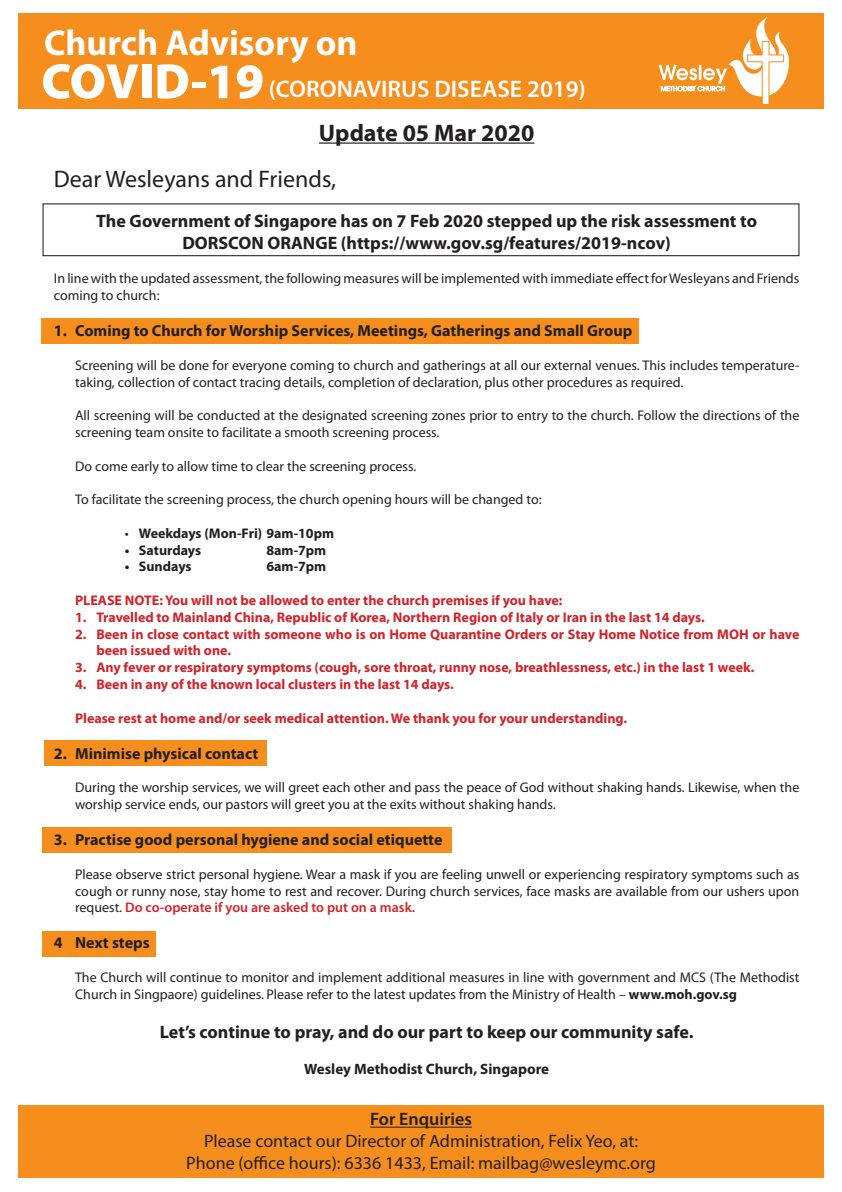
<style>
.page{position:relative;width:842px;height:1192px;background:#fff}
.page>*{position:absolute;margin:0;border:0;box-sizing:border-box;transform-origin:0 0}
.t1{font:700 36px "Myriad Pro";color:#fff}
.t2{font:600 24px "Myriad Pro";color:#fff}
.t3{font:24px "Myriad Pro";color:#231f20}
.t4{font:700 24px "Myriad Pro";color:#231f20}
.t5{font:700 18px "Myriad Pro";color:#231f20}
.t6{font:18px "Myriad Pro";color:#231f20}
.t7{font:600 18px "Myriad Pro";color:#231f20}
.t8{font:700 16px "Myriad Pro";color:#231f20}
.t9{font:700 15px "Myriad Pro";color:#231f20}
.t10{font:14px/16.8px "Myriad Pro";color:#231f20}
.t11{font:700 14px/16.8px "Myriad Pro";color:#d1232a}
.t12{font:700 14px "Myriad Pro";color:#231f20}
.s1{font-weight:900;font-size:50px}
.s2{font-weight:400}
.s3{font-weight:600;color:#d1232a}
.s4{font-weight:700}
</style>
<div class="page">
<div style="left:43px;top:931px;width:113px;height:25px;background:#f68e1e"></div>
<div style="left:43px;top:827px;width:409px;height:25px;background:#f68e1e"></div>
<div style="left:44px;top:741px;width:222px;height:25px;background:#f68e1e"></div>
<div style="left:18px;top:1105px;width:805px;height:73px;background:#f68e1e"></div>
<div style="left:18px;top:14px;width:806px;height:95px;background:#f68e1e"></div>
<svg style="left:658px;top:17px;width:131px;height:87px"></svg>
<hr style="left:370px;top:1127px;width:102px;height:1px;background:#231f20">
<div style="left:41px;top:319px;width:598px;height:25px;background:#f68e1e"></div>
<hr style="left:319px;top:142px;width:215px;height:2px;background:#231f20">
<div style="left:43px;top:203px;width:756px;height:53px;border:1px solid #231f20"></div>
<p class="t1" style="left:44px;top:19px;width:315px">Church Advisory on</p>
<p class="t2" style="left:41px;top:73px;width:546px"><span class="s1">COVID-19</span> (CORONAVIRUS DISEASE 2019)</p>
<p class="t4" style="left:319px;top:117px;width:217px">Update 05 Mar 2020</p>
<p class="t3" style="left:54px;top:165px;width:284px">Dear Wesleyans and Friends,</p>
<p class="t5" style="left:96px;top:209px;width:662px">The Government of Singapore has on 7 Feb 2020 stepped up the risk assessment to</p>
<p class="t5" style="left:182px;top:231px;width:490px">DORSCON ORANGE (https://www.gov.sg/features/2019-ncov)</p>
<p class="t10" style="left:54px;top:270px;width:747px">In line with the updated assessment, the following measures will be implemented with immediate effect for Wesleyans and Friends coming to church:</p>
<p class="t8" style="left:54px;top:320px;width:580px">1. Coming to Church for Worship Services, Meetings, Gatherings and Small Group</p>
<p class="t10" style="left:75px;top:357px;width:726px">Screening will be done for everyone coming to church and gatherings at all our external venues. This includes temperature&shy;taking, collection of contact tracing details, completion of declaration, plus other procedures as required.</p>
<p class="t10" style="left:75px;top:407px;width:726px">All screening will be conducted at the designated screening zones prior to entry to the church. Follow the directions of the screening team onsite to facilitate a smooth screening process.</p>
<p class="t10" style="left:75px;top:457px;width:343px">Do come early to allow time to clear the screening process.</p>
<p class="t10" style="left:75px;top:491px;width:468px">To facilitate the screening process, the church opening hours will be changed to:</p>
<p class="t12" style="left:125px;top:524px;width:211px"><span class="s2">•</span> Weekdays (Mon-Fri) 9am-10pm</p>
<p class="t12" style="left:125px;top:541px;width:78px">• Saturdays</p>
<p class="t12" style="left:266px;top:541px;width:61px">8am-7pm</p>
<p class="t12" style="left:125px;top:558px;width:68px">• Sundays</p>
<p class="t12" style="left:266px;top:558px;width:61px">6am-7pm</p>
<p class="t11" style="left:75px;top:592px;width:489px">PLEASE NOTE: You will not be allowed to enter the church premises if you have:</p>
<p class="t11" style="left:75px;top:608px;width:631px">1. Travelled to Mainland China, Republic of Korea, Northern Region of Italy or Iran in the last 14 days.</p>
<p class="t11" style="left:96px;top:625px;width:705px;text-indent:-21px">2. Been in close contact with someone who is on Home Quarantine Orders or Stay Home Notice from MOH or have been issued with one.</p>
<p class="t11" style="left:75px;top:659px;width:681px">3. Any fever or respiratory symptoms (cough, sore throat, runny nose, breathlessness, etc.) in the last 1 week.</p>
<p class="t11" style="left:75px;top:676px;width:380px">4. Been in any of the known local clusters in the last 14 days.</p>
<p class="t11" style="left:75px;top:709px;width:553px">Please rest at home and/or seek medical attention. We thank you for your understanding.</p>
<p class="t8" style="left:54px;top:743px;width:206px">2. Minimise physical contact</p>
<p class="t10" style="left:75px;top:779px;width:726px">During the worship services, we will greet each other and pass the peace of God without shaking hands. Likewise, when the worship service ends, our pastors will greet you at the exits without shaking hands.</p>
<p class="t8" style="left:54px;top:829px;width:390px">3. Practise good personal hygiene and social etiquette</p>
<p class="t10" style="left:75px;top:865px;width:726px;text-align:justify">Please observe strict personal hygiene. Wear a mask if you are feeling unwell or experiencing respiratory symptoms such as cough or runny nose, stay home to rest and recover. During church services, face masks are available from our ushers upon request. <span class="s3">Do co-operate if you are asked to put on a mask.</span></p>
<p class="t8" style="left:54px;top:932px;width:97px">4 Next steps</p>
<p class="t10" style="left:75px;top:969px;width:726px">The Church will continue to monitor and implement additional measures in line with government and MCS (The Methodist<br>Church in Singpaore) guidelines. Please refer to the latest updates from the Ministry of Health – <span class="s4">www.moh.gov.sg</span></p>
<p class="t5" style="left:160px;top:1020px;width:535px">Let’s continue to pray, and do our part to keep our community safe.</p>
<p class="t9" style="left:304px;top:1059px;width:247px">Wesley Methodist Church, Singapore</p>
<p class="t7" style="left:370px;top:1108px;width:103px">For Enquiries</p>
<p class="t6" style="left:204px;top:1130px;width:436px">Please contact our Director of Administration, Felix Yeo, at:</p>
<p class="t6" style="left:186px;top:1151px;width:471px">Phone (office hours): 6336 1433, Email: mailbag@wesleymc.org</p>
</div>
